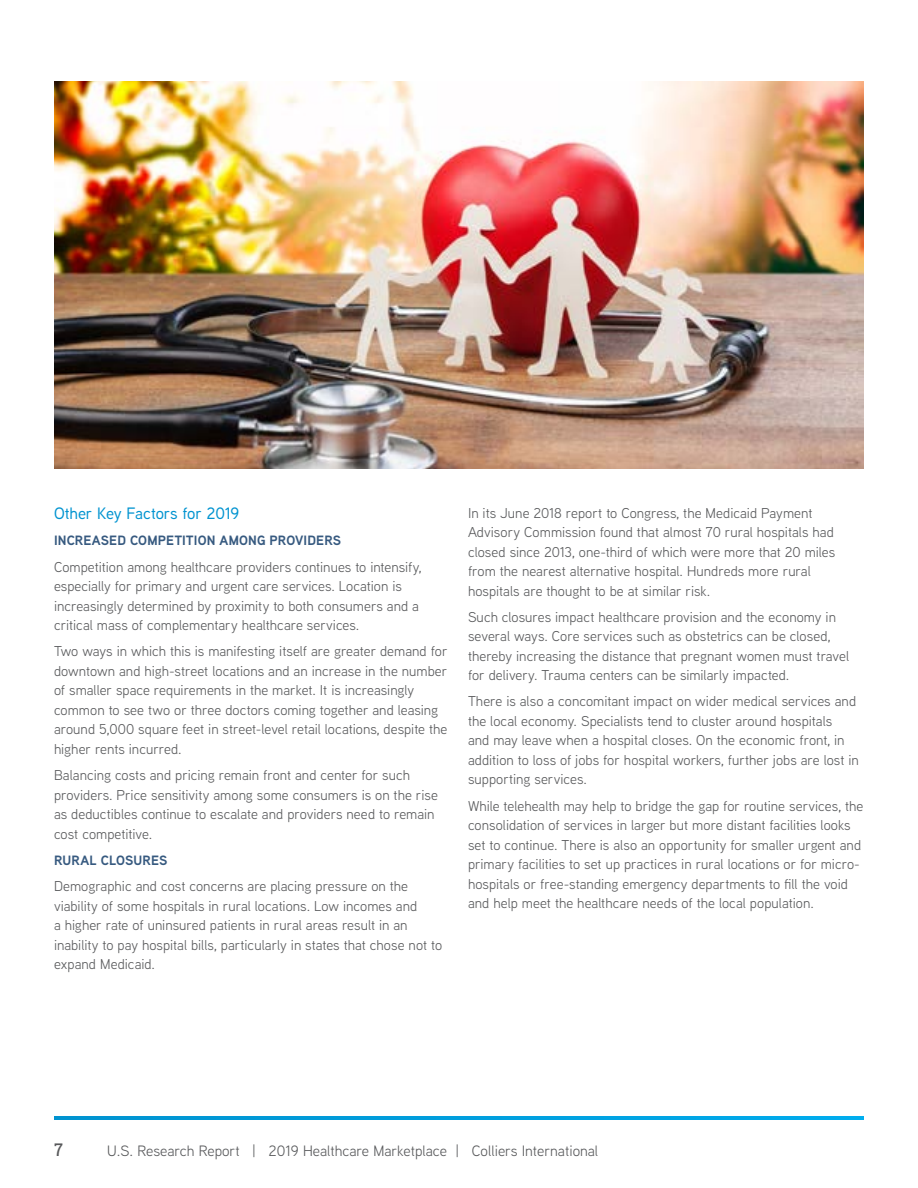
<style>
.page{position:relative;width:918px;height:1188px;background:#fff}
.page>*{position:absolute;margin:0;border:0;box-sizing:border-box;transform-origin:0 0}
.t1{font:600 18px "Aaux Next";color:#58595b}
.t2{font:500 16.5px "Aaux Next";letter-spacing:-.01em;color:#0093d0}
.t3{font:15px "Aaux Next";color:#58595b}
.t4{font:14.25px/19.5px "Aaux Next";color:#58595b}
.t5{font:700 13.5px "Aaux Next";letter-spacing:.01em;color:#375a80}
</style>
<div class="page">
<svg style="left:54px;top:1116px;width:810px;height:3px;background:#009edd"></svg>
<img style="left:54px;top:81px;width:810px;height:388px">
<p class="t2" style="left:54px;top:502px;width:187px">Other Key Factors for 2019</p>
<p class="t5" style="left:54px;top:531px;width:289px">INCREASED COMPETITION AMONG PROVIDERS</p>
<p class="t4" style="left:54px;top:556px;width:369px">Competition among healthcare providers continues to intensify, especially for primary and urgent care services. Location is increasingly determined by proximity to both consumers and a critical mass of complementary healthcare services.</p>
<p class="t4" style="left:54px;top:641px;width:395px">Two ways in which this is manifesting itself are greater demand for downtown and high-street locations and an increase in the number of smaller space requirements in the market. It is increasingly common to see two or three doctors coming together and leasing around 5,000 square feet in street-level retail locations, despite the higher rents incurred.</p>
<p class="t4" style="left:54px;top:765px;width:385px">Balancing costs and pricing remain front and center for such providers. Price sensitivity among some consumers is on the rise as deductibles continue to escalate and providers need to remain cost competitive.</p>
<p class="t5" style="left:54px;top:851px;width:115px">RURAL CLOSURES</p>
<p class="t4" style="left:54px;top:876px;width:390px">Demographic and cost concerns are placing pressure on the viability of some hospitals in rural locations. Low incomes and<br>a higher rate of uninsured patients in rural areas result in an inability to pay hospital bills, particularly in states that chose not to expand Medicaid.</p>
<p class="t4" style="left:468px;top:502px;width:369px">In its June 2018 report to Congress, the Medicaid Payment Advisory Commission found that almost 70 rural hospitals had closed since 2013, one-third of which were more that 20 miles from the nearest alternative hospital. Hundreds more rural hospitals are thought to be at similar risk.</p>
<p class="t4" style="left:468px;top:607px;width:383px">Such closures impact healthcare provision and the economy in several ways. Core services such as obstetrics can be closed, thereby increasing the distance that pregnant women must travel for delivery. Trauma centers can be similarly impacted.</p>
<p class="t4" style="left:468px;top:691px;width:392px">There is also a concomitant impact on wider medical services and the local economy. Specialists tend to cluster around hospitals<br>and may leave when a hospital closes. On the economic front, in addition to loss of jobs for hospital workers, further jobs are lost in supporting services.</p>
<p class="t4" style="left:468px;top:796px;width:397px">While telehealth may help to bridge the gap for routine services, the consolidation of services in larger but more distant facilities looks set to continue. There is also an opportunity for smaller urgent and primary facilities to set up practices in rural locations or for micro&shy;hospitals or free-standing emergency departments to fill the void and help meet the healthcare needs of the local population.</p>
<p class="t1" style="left:54px;top:1137px;width:10px">7</p>
<p class="t3" style="left:107px;top:1141px;width:493px">U.S. Research Report | 2019 Healthcare Marketplace | Colliers International</p>
</div>
